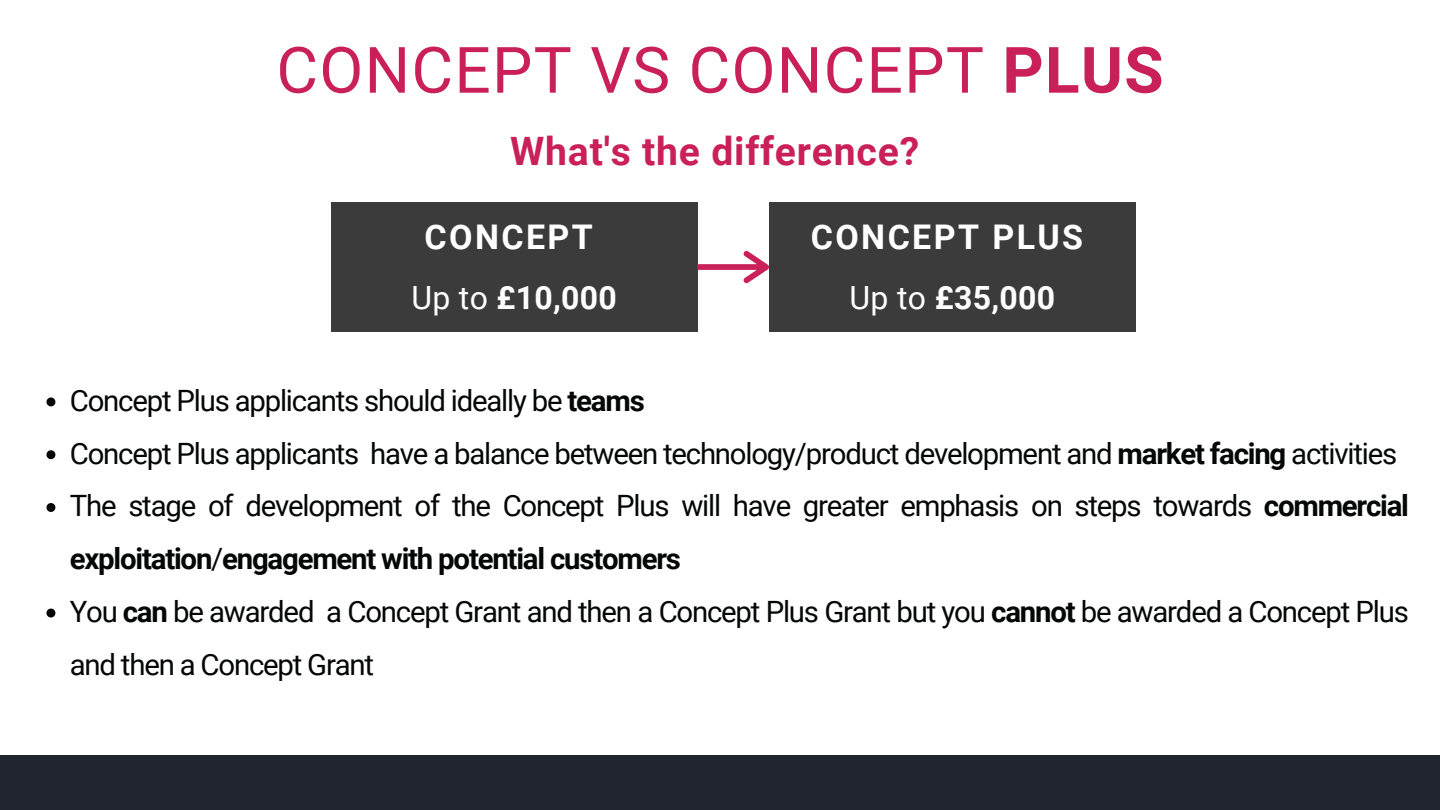
<style>
.page{position:relative;width:1440px;height:810px;background:#fff}
.page>*{position:absolute;margin:0;border:0;box-sizing:border-box;transform-origin:0 0}
.t1{font:64px "Roboto";letter-spacing:.02em;color:#ca2059}
.t2{font:700 39.1px "Roboto";letter-spacing:.02em;color:#ca2059}
.t3{font:700 34px "Roboto";letter-spacing:.07em;color:#fff}
.t4{font:700 32px "Roboto";letter-spacing:.01em;color:#fff}
.t5{font:29.4px/52.8px "Roboto";letter-spacing:-.04em;color:#050707}
.s1{font-weight:700}
.s2{font-weight:400}
</style>
<div class="page">
<div style="left:331px;top:202px;width:367px;height:130px;background:#3b3b3b"></div>
<div style="left:769px;top:202px;width:367px;height:130px;background:#3b3b3b"></div>
<div style="left:0;top:755px;width:1440px;height:55px;background:#21252f"></div>
<svg style="left:46px;top:397px;width:9px;height:9px"></svg>
<svg style="left:46px;top:450px;width:9px;height:9px"></svg>
<svg style="left:46px;top:503px;width:9px;height:9px"></svg>
<svg style="left:46px;top:609px;width:9px;height:9px"></svg>
<svg style="left:697px;top:251px;width:72px;height:32px"></svg>
<h1 class="t1" style="left:276px;top:33px;width:889px">CONCEPT VS CONCEPT <span class="s1">PLUS</span></h1>
<h2 class="t2" style="left:510px;top:129px;width:410px">What's the difference?</h2>
<p class="t3" style="left:425px;top:217px;width:170px">CONCEPT</p>
<p class="t4" style="left:411px;top:279px;width:207px"><span class="s2">Up to</span> £10,000</p>
<p class="t3" style="left:811px;top:217px;width:274px">CONCEPT PLUS</p>
<p class="t4" style="left:850px;top:279px;width:207px"><span class="s2">Up to</span> £35,000</p>
<p class="t5" style="left:70px;top:374px;width:1341px">Concept Plus applicants should ideally be <span class="s1">teams<br></span>Concept Plus applicants have a balance between technology/product development and <span class="s1">market facing</span> activities The stage of development of the Concept Plus will have greater emphasis on steps towards <span class="s1">commercial exploitation</span>/<span class="s1">engagement with potential customers<br></span>You <span class="s1">can</span> be awarded a Concept Grant and then a Concept Plus Grant but you <span class="s1">cannot</span> be awarded a Concept Plus and then a Concept Grant</p>
</div>
